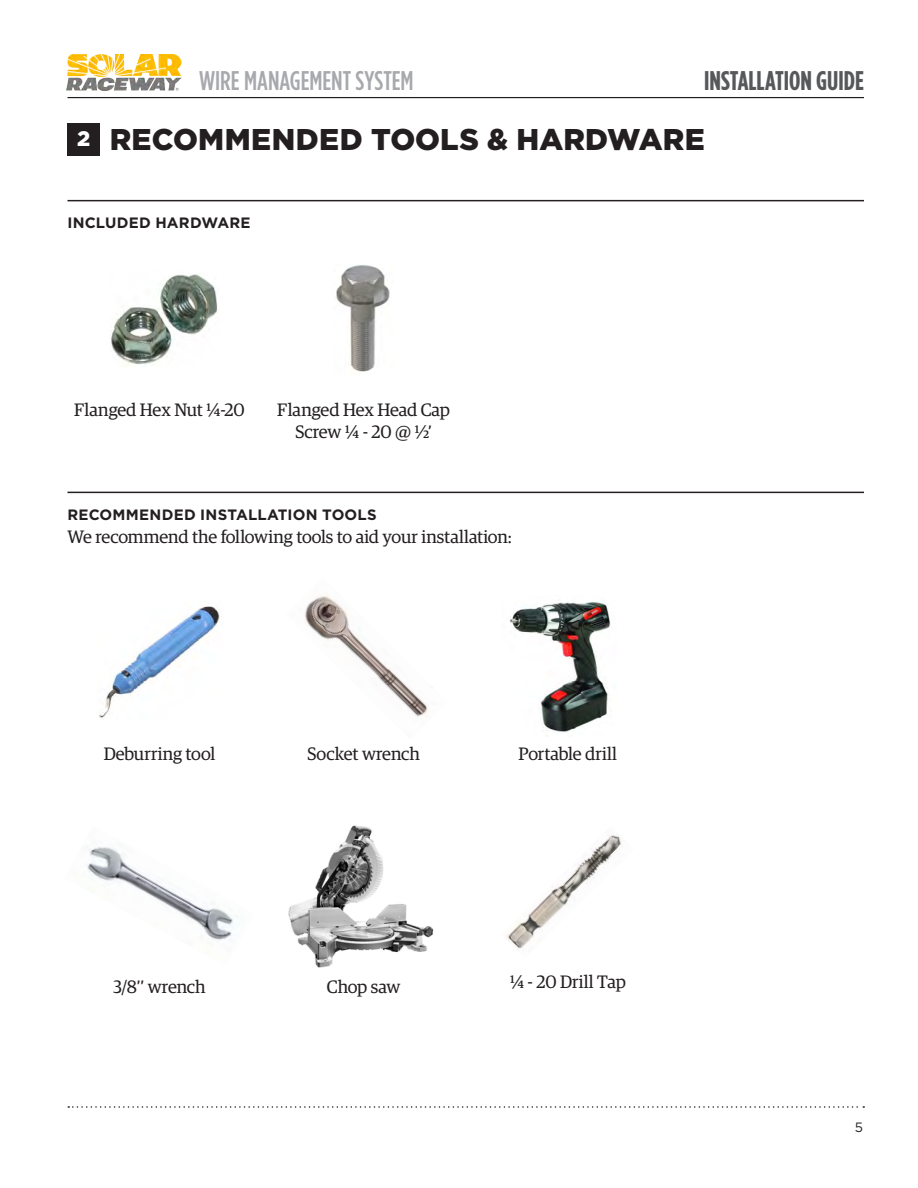
<style>
.page{position:relative;width:918px;height:1188px;background:#fff}
.page>*{position:absolute;margin:0;border:0;box-sizing:border-box;transform-origin:0 0}
.t1{font:900 30px "Gotham";letter-spacing:.005em;color:#231f20}
.t2{font:500 27px "Gotham Condensed";color:#a8a9ad}
.t3{font:700 27px "Gotham Condensed";color:#57585a}
.t4{font:900 21px "Gotham";color:#fff}
.t5{font:18px/22.5px "Guardian Egyptian Web";letter-spacing:-.005em;color:#231f20;text-align:center}
.Text_Headline___Rule{font:700 15px "Gotham";letter-spacing:.015em;color:#231f20}
.t6{font:13.5px "Gotham";color:#231f20}
</style>
<div class="page">
<svg style="left:68px;top:1106px;width:796px;height:2px"></svg>
<img style="left:66px;top:54px;width:116px;height:36px">
<hr style="left:68px;top:97px;width:796px;height:1px;background:#231f20">
<hr style="left:68px;top:200px;width:796px;height:1px;background:#231f20">
<hr style="left:68px;top:492px;width:796px;height:1px;background:#231f20">
<div style="left:68px;top:123px;width:32px;height:33px;background:#231f20"></div>
<img style="left:110px;top:274px;width:107px;height:93px">
<img style="left:507px;top:835px;width:115px;height:114px">
<img style="left:335px;top:265px;width:55px;height:108px">
<img style="left:99px;top:606px;width:121px;height:112px">
<img style="left:304px;top:594px;width:128px;height:123px">
<img style="left:87px;top:847px;width:150px;height:93px">
<img style="left:510px;top:601px;width:101px;height:135px">
<img style="left:288px;top:825px;width:146px;height:143px">
<h2 class="t2" style="left:199px;top:65px;width:216px">WIRE MANAGEMENT SYSTEM</h2>
<h2 class="t3" style="left:704px;top:65px;width:161px">INSTALLATION GUIDE</h2>
<p class="t4" style="left:77px;top:126px;width:15px">2</p>
<p class="t1" style="left:110px;top:122px;width:597px">RECOMMENDED TOOLS &amp; HARDWARE</p>
<p class="Text_Headline___Rule" style="left:68px;top:214px;width:185px">INCLUDED HARDWARE</p>
<p class="t5" style="left:74px;top:398px;width:172px">Flanged Hex Nut ¼-20</p>
<p class="t5" style="left:277px;top:398px;width:174px">Flanged Hex Head Cap<br>Screw ¼ - 20 @ ½’</p>
<p class="Text_Headline___Rule" style="left:68px;top:506px;width:311px">RECOMMENDED INSTALLATION TOOLS</p>
<p class="t5" style="left:68px;top:525px;width:446px">We recommend the following tools to aid your installation:</p>
<p class="t5" style="left:104px;top:743px;width:113px">Deburring tool</p>
<p class="t5" style="left:307px;top:743px;width:114px">Socket wrench</p>
<p class="t5" style="left:519px;top:743px;width:100px">Portable drill</p>
<p class="t5" style="left:113px;top:976px;width:94px">3/8’’ wrench</p>
<p class="t5" style="left:327px;top:976px;width:75px">Chop saw</p>
<p class="t5" style="left:510px;top:971px;width:118px">¼ - 20 Drill Tap</p>
<p class="t6" style="left:855px;top:1120px;width:10px">5</p>
</div>
